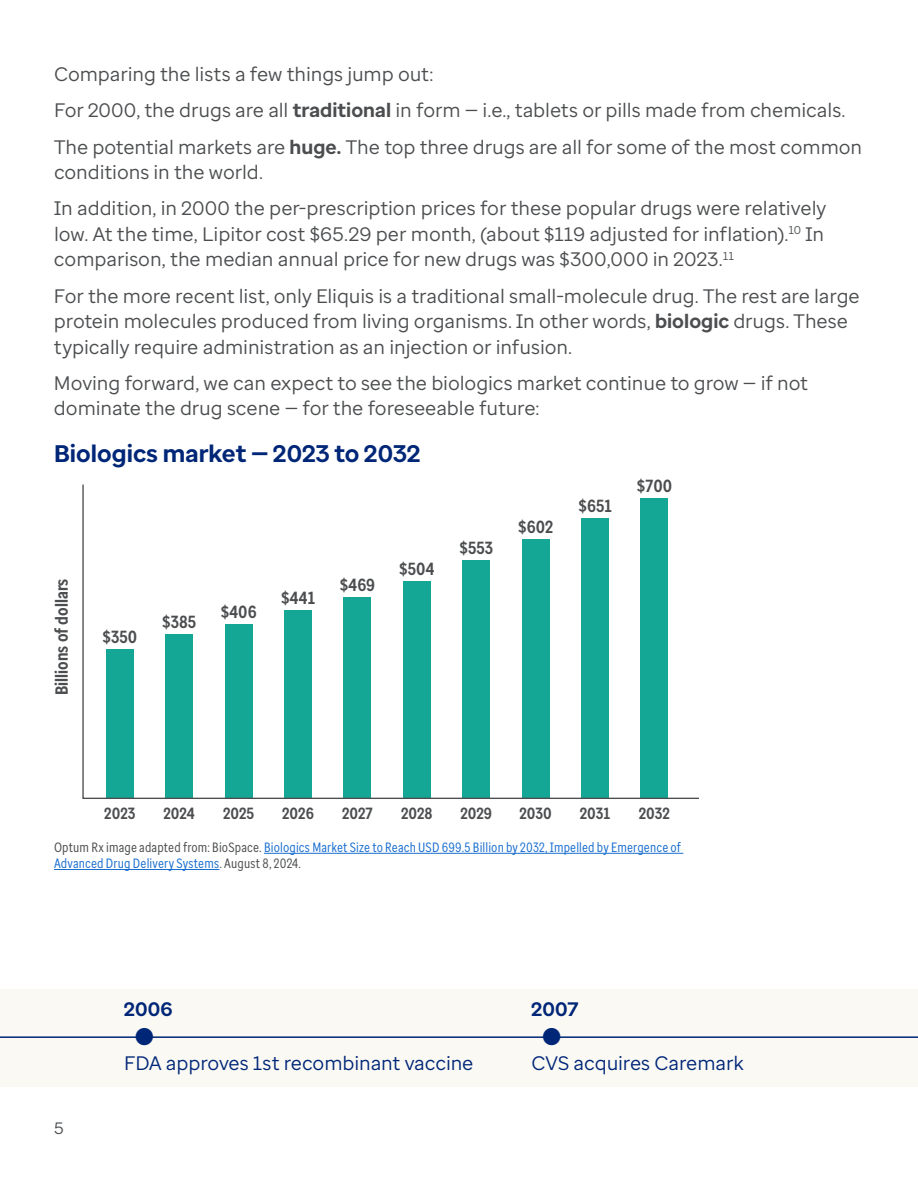
<style>
.page{position:relative;width:918px;height:1188px;background:#fff}
.page>*{position:absolute;margin:0;border:0;box-sizing:border-box;transform-origin:0 0}
.t1{font:700 27px "Enterprise Sans";color:#002677}
.t2{font:700 24px "Enterprise Sans";letter-spacing:.005em;color:#002677}
.t3{font:24px "Enterprise Sans";color:#002677}
.t4{font:19.5px/25.5px "Enterprise Sans";letter-spacing:-.005em;color:#4b4d4f}
.t5{font:19.5px "Enterprise Sans";letter-spacing:-.005em;color:#002677}
.t6{font:700 19.5px "Enterprise Sans";letter-spacing:.01em;color:#002677}
.t7{font:700 17.55px "Enterprise Sans Cond";color:#4b4d4f}
.t8{font:16.5px "Enterprise Sans";color:#4b4d4f}
.t9{font:700 16.2px "Enterprise Sans Cond";color:#4b4d4f}
.t10{font:13.5px/16.2px "Optum Sans Cond";letter-spacing:.01em;color:#196ecf}
.t11{font:13.5px/16.2px "Enterprise Sans Cond";color:#0c55b8}
.s1{font-weight:700}
.s2{color:#7d7f81}
.s3{color:#4b4d4f}
</style>
<div class="page">
<hr style="left:264px;top:853px;width:419px;height:1px;background:#196ecf">
<hr style="left:54px;top:869px;width:165px;height:1px;background:#196ecf">
<svg style="left:82px;top:484px;width:617px;height:315px"></svg>
<div style="left:0;top:989px;width:918px;height:98px;background:#fbf9f4"></div>
<hr style="left:0;top:1036px;width:918px;height:2px;background:#002677">
<p class="t4" style="left:54px;top:56px;width:810px;line-height:36.3px">Comparing the lists a few things jump out:<br>For 2000, the drugs are all <span class="s1">traditional</span> in form — i.e., tablets or pills made from chemicals.<br>The potential markets are <span class="s1">huge.</span> The top three drugs are all for some of the most common</p>
<p class="t4" style="left:54px;top:154px;width:774px;line-height:36.3px">conditions in the world.<br>In addition, in 2000 the per-prescription prices for these popular drugs were relatively</p>
<p class="t4" style="left:54px;top:221px;width:772px">low. At the time, Lipitor cost $65.29 per month, (about $119 adjusted for inflation).<sup>10</sup> In comparison, the median annual price for new drugs was $300,000 in 2023.<sup>11</sup></p>
<p class="t4" style="left:54px;top:283px;width:807px">For the more recent list, only Eliquis is a traditional small-molecule drug. The rest are large protein molecules produced from living organisms. In other words, <span class="s1">biologic</span> drugs. These typically require administration as an injection or infusion.</p>
<p class="t4" style="left:54px;top:370px;width:756px">Moving forward, we can expect to see the biologics market continue to grow — if not dominate the drug scene — for the foreseeable future:</p>
<p class="t2" style="left:54px;top:438px;width:368px">Biologics market — 2023 to 2032</p>
<h1 class="t1" style="left:54px;top:430px;width:411px">Biologics market — 2023 to 2032</h1>
<p class="t7" style="left:50px;top:695px;width:118px;rotate:-90deg">Billions of dollars</p>
<p class="t7" style="left:103px;top:625px;width:36px">$350</p>
<p class="t7" style="left:162px;top:610px;width:36px">$385</p>
<p class="t7" style="left:221px;top:600px;width:37px">$406</p>
<p class="t7" style="left:281px;top:587px;width:35px">$441</p>
<p class="t7" style="left:340px;top:573px;width:37px">$469</p>
<p class="t7" style="left:399px;top:558px;width:37px">$504</p>
<p class="t7" style="left:459px;top:536px;width:35px">$553</p>
<p class="t7" style="left:518px;top:515px;width:37px">$602</p>
<p class="t7" style="left:578px;top:495px;width:35px">$651</p>
<p class="t7" style="left:637px;top:475px;width:37px">$700</p>
<p class="t9" style="left:104px;top:803px;width:33px">2023</p>
<p class="t9" style="left:163px;top:803px;width:33px">2024</p>
<p class="t9" style="left:223px;top:803px;width:33px">2025</p>
<p class="t9" style="left:282px;top:803px;width:33px">2026</p>
<p class="t9" style="left:342px;top:803px;width:32px">2027</p>
<p class="t9" style="left:401px;top:803px;width:33px">2028</p>
<p class="t9" style="left:460px;top:803px;width:33px">2029</p>
<p class="t9" style="left:519px;top:803px;width:34px">2030</p>
<p class="t9" style="left:580px;top:803px;width:32px">2031</p>
<p class="t9" style="left:639px;top:803px;width:33px">2032</p>
<p class="t11" style="left:56px;top:836px;width:615px"><span class="s2">Optum Rx image adapted from: BioSpace.</span> Biologics Market Size to Reach USD 699.5 Billion by 2032, Impelled by Emergence of<br>Advanced Drug Delivery Systems. <span class="s2">August 8, 2024.</span></p>
<p class="t10" style="left:54px;top:839px;width:629px"><span class="s3">Optum Rx image adapted from: BioSpace.</span> Biologics Market Size to Reach USD 699.5 Billion by 2032, Impelled by Emergence of<br>Advanced Drug Delivery Systems<span class="s3">. August 8, 2024.</span></p>
<p class="t8" style="left:54px;top:1117px;width:11px">5</p>
<p class="t6" style="left:124px;top:996px;width:50px">2006</p>
<p class="t3" style="left:135px;top:1021px;width:21px">●</p>
<p class="t5" style="left:124px;top:1050px;width:351px">FDA approves 1st recombinant vaccine</p>
<p class="t6" style="left:532px;top:996px;width:49px">2007</p>
<p class="t3" style="left:542px;top:1021px;width:21px">●</p>
<p class="t5" style="left:532px;top:1050px;width:214px">CVS acquires Caremark</p>
</div>
